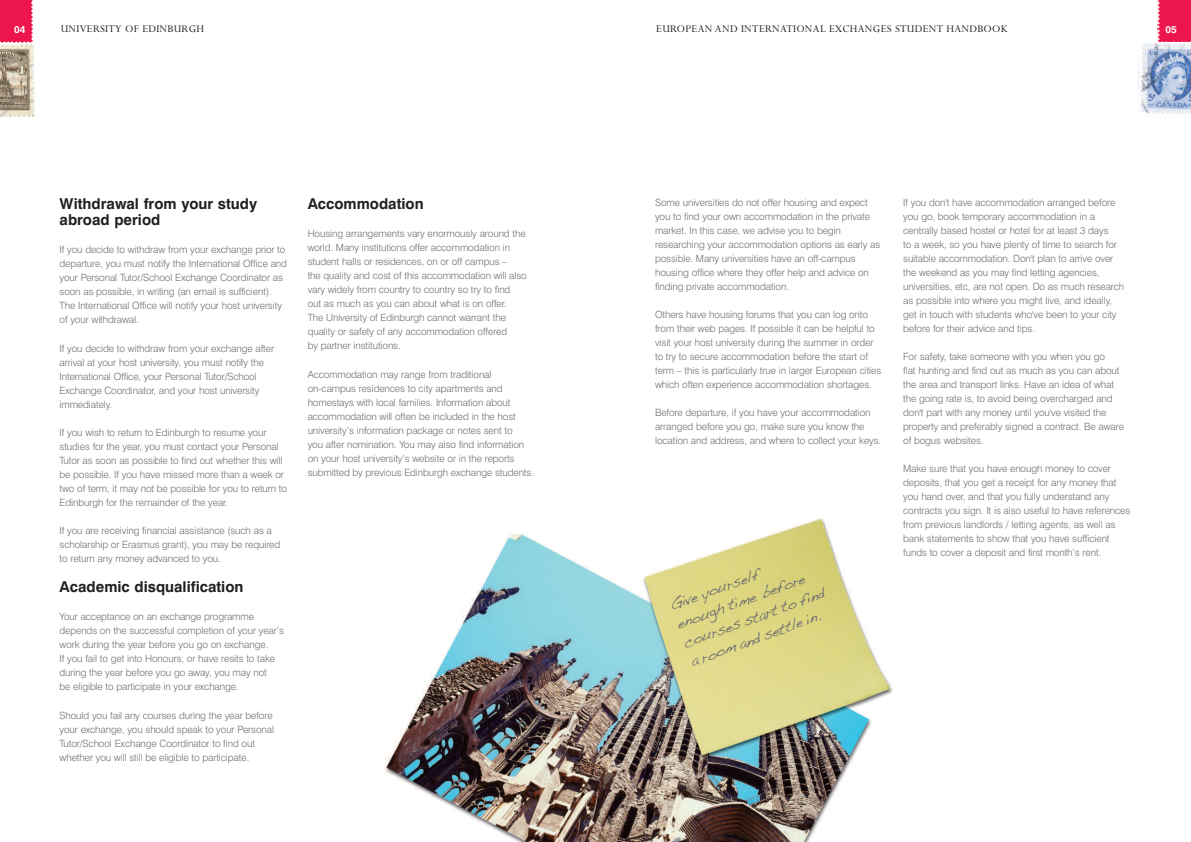
<style>
.page{position:relative;width:1191px;height:842px;background:#fff}
.page>*{position:absolute;margin:0;border:0;box-sizing:border-box;transform-origin:0 0}
.t1{font:700 15px/16px "Swiss 721 BT";color:#231f20}
.t2{font:15px/20px "Handwriting Dakota";color:#6c6d70}
.t3{font:11.5px "Perpetua";letter-spacing:.025em;color:#231f20}
.t4{font:300 10px/14px "Swiss 721 BT";letter-spacing:-.01em;color:#6c6d70}
.t5{font:700 10px "Swiss 721 BT";color:#fff}
</style>
<div class="page">
<img style="left:0;top:0;width:32px;height:43px">
<img style="left:1157px;top:0;width:34px;height:42px">
<img style="left:0;top:45px;width:35px;height:72px">
<img style="left:1138px;top:43px;width:53px;height:71px">
<img style="left:384px;top:518px;width:509px;height:324px">
<p class="t5" style="left:14px;top:26px;width:13px">04</p>
<p class="t3" style="left:61px;top:25px;width:145px">UNIVERSITY OF EDINBURGH</p>
<p class="t3" style="left:656px;top:25px;width:353px">EUROPEAN AND INTERNATIONAL EXCHANGES STUDENT HANDBOOK</p>
<p class="t5" style="left:1165px;top:26px;width:13px">05</p>
<h1 class="t1" style="left:60px;top:197px;width:199px">Withdrawal from your study abroad period</h1>
<p class="t4" style="left:60px;top:244px;width:229px">If you decide to withdraw from your exchange prior to departure, you must notify the International Office and your Personal Tutor/School Exchange Coordinator as soon as possible, in writing (an email is sufficient).<br>The International Office will notify your host university of your withdrawal.</p>
<p class="t4" style="left:60px;top:342px;width:216px">If you decide to withdraw from your exchange after arrival at your host university, you must notify the International Office, your Personal Tutor/School Exchange Coordinator, and your host university immediately.</p>
<p class="t4" style="left:60px;top:426px;width:229px">If you wish to return to Edinburgh to resume your studies for the year, you must contact your Personal Tutor as soon as possible to find out whether this will be possible. If you have missed more than a week or two of term, it may not be possible for you to return to Edinburgh for the remainder of the year.</p>
<p class="t4" style="left:60px;top:524px;width:222px">If you are receiving financial assistance (such as a scholarship or Erasmus grant), you may be required to return any money advanced to you.</p>
<h1 class="t1" style="left:60px;top:580px;width:185px">Academic disqualification</h1>
<p class="t4" style="left:60px;top:611px;width:226px">Your acceptance on an exchange programme depends on the successful completion of your year’s work during the year before you go on exchange.<br>If you fail to get into Honours, or have resits to take during the year before you go away, you may not<br>be eligible to participate in your exchange.</p>
<p class="t4" style="left:60px;top:709px;width:216px">Should you fail any courses during the year before your exchange, you should speak to your Personal Tutor/School Exchange Coordinator to find out whether you will still be eligible to participate.</p>
<h1 class="t1" style="left:308px;top:197px;width:117px">Accommodation</h1>
<p class="t4" style="left:308px;top:228px;width:221px">Housing arrangements vary enormously around the world. Many institutions offer accommodation in student halls or residences, on or off campus –<br>the quality and cost of this accommodation will also vary widely from country to country so try to find<br>out as much as you can about what is on offer.<br>The University of Edinburgh cannot warrant the quality or safety of any accommodation offered<br>by partner institutions.</p>
<p class="t4" style="left:308px;top:368px;width:228px">Accommodation may range from traditional on-campus residences to city apartments and homestays with local families. Information about accommodation will often be included in the host university’s information package or notes sent to<br>you after nomination. You may also find information on your host university’s website or in the reports submitted by previous Edinburgh exchange students.</p>
<p class="t4" style="left:655px;top:196px;width:227px">Some universities do not offer housing and expect you to find your own accommodation in the private market. In this case, we advise you to begin researching your accommodation options as early as possible. Many universities have an off-campus housing office where they offer help and advice on finding private accommodation.</p>
<p class="t4" style="left:655px;top:308px;width:228px">Others have housing forums that you can log onto from their web pages. If possible it can be helpful to visit your host university during the summer in order to try to secure accommodation before the start of term – this is particularly true in larger European cities which often experience accommodation shortages.</p>
<p class="t4" style="left:655px;top:406px;width:228px">Before departure, if you have your accommodation arranged before you go, make sure you know the location and address, and where to collect your keys.</p>
<h1 class="t2" style="left:667px;top:596px;width:151px;rotate:-20deg">Give yourself<br>enough time before courses start to find a room and settle in.</h1>
<p class="t4" style="left:903px;top:196px;width:223px">If you don't have accommodation arranged before you go, book temporary accommodation in a centrally based hostel or hotel for at least 3 days<br>to a week, so you have plenty of time to search for suitable accommodation. Don't plan to arrive over the weekend as you may find letting agencies, universities, etc, are not open. Do as much research as possible into where you might live, and ideally, get in touch with students who've been to your city before for their advice and tips.</p>
<p class="t4" style="left:903px;top:350px;width:222px">For safety, take someone with you when you go<br>flat hunting and find out as much as you can about the area and transport links. Have an idea of what the going rate is, to avoid being overcharged and don't part with any money until you've visited the property and preferably signed a contract. Be aware of bogus websites.</p>
<p class="t4" style="left:903px;top:462px;width:229px">Make sure that you have enough money to cover deposits, that you get a receipt for any money that you hand over, and that you fully understand any contracts you sign. It is also useful to have references from previous landlords / letting agents, as well as bank statements to show that you have sufficient funds to cover a deposit and first month’s rent.</p>
</div>
